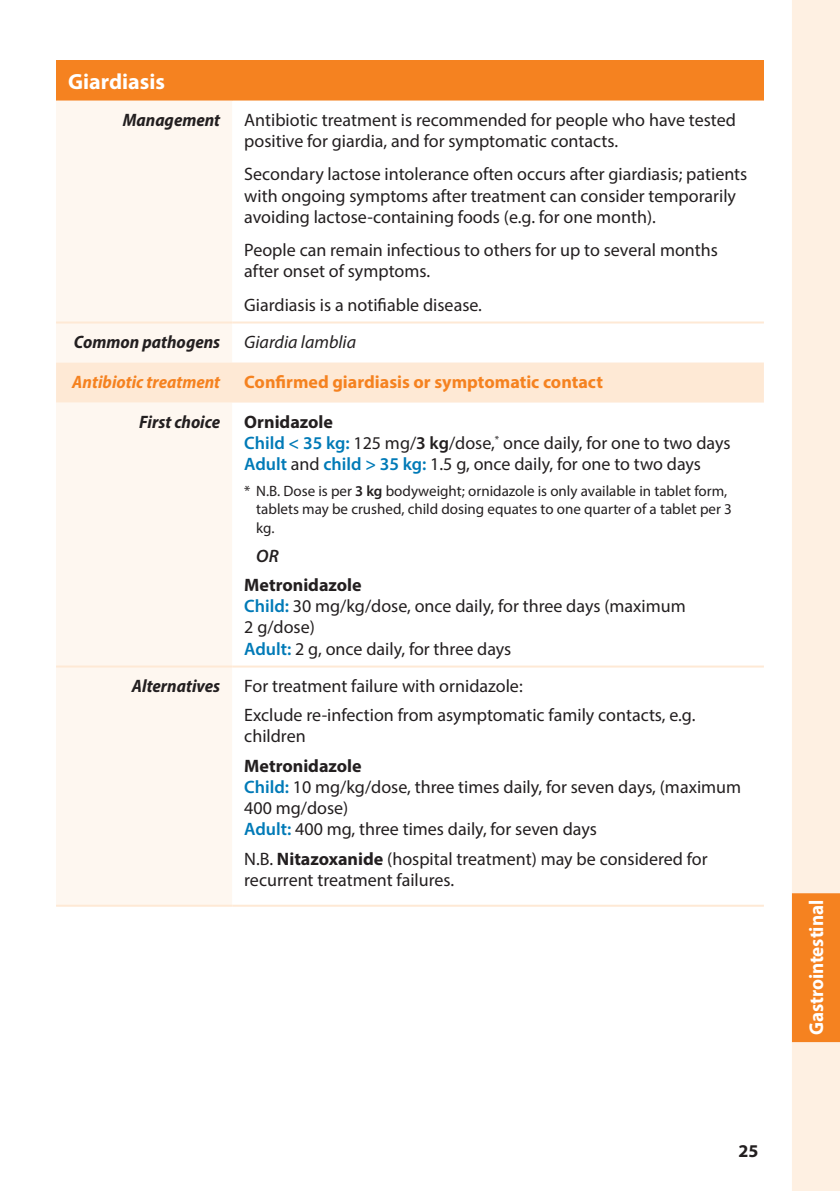
<style>
.page{position:relative;width:840px;height:1191px;background:#fff}
.page>*{position:absolute;margin:0;border:0;box-sizing:border-box;transform-origin:0 0}
.Condition{font:700 22px "Myriad Pro";color:#fff}
.t1{font:700 20px "Myriad Pro";letter-spacing:-.005em;color:#fff;scale:.95 1}
.Body{font:18px/21.2px "Myriad Pro";color:#231f20}
.Row_Heading{font:italic 700 semi-condensed 18px "Myriad Pro";color:#231f20}
.Row_Heading-2{font:700 18px "Myriad Pro";color:#f58220}
.Body-2{font:700 18px "Myriad Pro";color:#231f20}
.Row_Heading-3{font:italic 700 semi-condensed 18px "Myriad Pro";color:#f58220}
.Body-3{font:italic 18px "Myriad Pro";color:#231f20}
.Body-4{font:italic 600 18px "Myriad Pro";color:#231f20}
.Body-5{font:15px/18px "Myriad Pro";color:#231f20}
.s1{font-weight:600;color:#007ab7}
.s2{font-weight:600}
.s3{font-weight:700}
</style>
<div class="page">
<div style="left:56px;top:60px;width:707px;height:40px;background:#f58220"></div>
<div style="left:56px;top:100px;width:176px;height:804px;background:#fef7f0"></div>
<svg style="left:232px;top:100px;width:531px;height:568px"></svg>
<div style="left:56px;top:362px;width:707px;height:40px;background:#fee9d5"></div>
<hr style="left:56px;top:904px;width:176px;height:2px;background:#fee9d5">
<hr style="left:232px;top:904px;width:531px;height:2px;background:#fee9d5">
<hr style="left:56px;top:321px;width:176px;height:2px;background:#fee9d5">
<hr style="left:232px;top:321px;width:531px;height:2px;background:#fee9d5">
<hr style="left:56px;top:665px;width:176px;height:2px;background:#fee9d5">
<hr style="left:232px;top:665px;width:531px;height:2px;background:#fee9d5">
<div style="left:792px;top:0;width:47px;height:1191px;background:#fef0e2"></div>
<div style="left:791px;top:893px;width:48px;height:149px;background:#f58220"></div>
<p class="Condition" style="left:68px;top:67px;width:98px">Giardiasis</p>
<p class="Row_Heading" style="left:123px;top:108px;width:99px">Management</p>
<p class="Body" style="left:244px;top:109px;width:493px">Antibiotic treatment is recommended for people who have tested positive for giardia, and for symptomatic contacts.</p>
<p class="Body" style="left:244px;top:163px;width:504px">Secondary lactose intolerance often occurs after giardiasis; patients with ongoing symptoms after treatment can consider temporarily avoiding lactose-containing foods (e.g. for one month).</p>
<p class="Body" style="left:244px;top:239px;width:475px">People can remain infectious to others for up to several months after onset of symptoms.</p>
<p class="Body" style="left:244px;top:293px;width:239px">Giardiasis is a notifiable disease.</p>
<p class="Row_Heading" style="left:74px;top:330px;width:148px">Common pathogens</p>
<p class="Body-3" style="left:244px;top:331px;width:113px">Giardia lamblia</p>
<p class="Row_Heading-3" style="left:72px;top:370px;width:149px">Antibiotic treatment</p>
<p class="Row_Heading-2" style="left:244px;top:370px;width:360px">Confirmed giardiasis or symptomatic contact</p>
<p class="Row_Heading" style="left:139px;top:410px;width:82px">First choice</p>
<p class="Body-2" style="left:244px;top:410px;width:90px">Ornidazole</p>
<p class="Body" style="left:244px;top:432px;width:487px"><span class="s1">Child &lt; 35 kg:</span> 125 mg/<span class="s2">3 kg</span>/dose,<sup>*</sup> once daily, for one to two days</p>
<p class="Body" style="left:244px;top:453px;width:458px"><span class="s1">Adult</span> and <span class="s1">child &gt; 35 kg:</span> 1.5 g, once daily, for one to two days</p>
<p class="Body-5" style="left:256px;top:482px;width:477px;text-indent:-12px">* N.B. Dose is per <span class="s2">3 kg</span> bodyweight; ornidazole is only available in tablet form, tablets may be crushed, child dosing equates to one quarter of a tablet per 3 kg.</p>
<p class="Body-4" style="left:256px;top:544px;width:24px">OR</p>
<p class="Body-2" style="left:244px;top:573px;width:119px">Metronidazole</p>
<p class="Body" style="left:244px;top:595px;width:442px"><span class="s1">Child:</span> 30 mg/kg/dose, once daily, for three days (maximum<br>2 g/dose)</p>
<p class="Body" style="left:244px;top:637px;width:268px"><span class="s1">Adult:</span> 2 g, once daily, for three days</p>
<p class="Row_Heading" style="left:132px;top:674px;width:90px">Alternatives</p>
<p class="Body" style="left:244px;top:675px;width:280px">For treatment failure with ornidazole:</p>
<p class="Body" style="left:244px;top:704px;width:452px">Exclude re-infection from asymptomatic family contacts, e.g. children</p>
<p class="Body-2" style="left:244px;top:754px;width:119px">Metronidazole</p>
<p class="Body" style="left:244px;top:776px;width:498px"><span class="s1">Child:</span> 10 mg/kg/dose, three times daily, for seven days, (maximum<br>400 mg/dose)</p>
<p class="Body" style="left:244px;top:818px;width:354px"><span class="s1">Adult:</span> 400 mg, three times daily, for seven days</p>
<p class="Body" style="left:244px;top:847px;width:464px">N.B. <span class="s3">Nitazoxanide</span> (hospital treatment) may be considered for recurrent treatment failures.</p>
<p class="Body-2" style="left:738px;top:1139px;width:21px">25</p>
<p class="t1" style="left:803px;top:1035px;width:144px;rotate:-90deg">Gastrointestinal</p>
</div>
